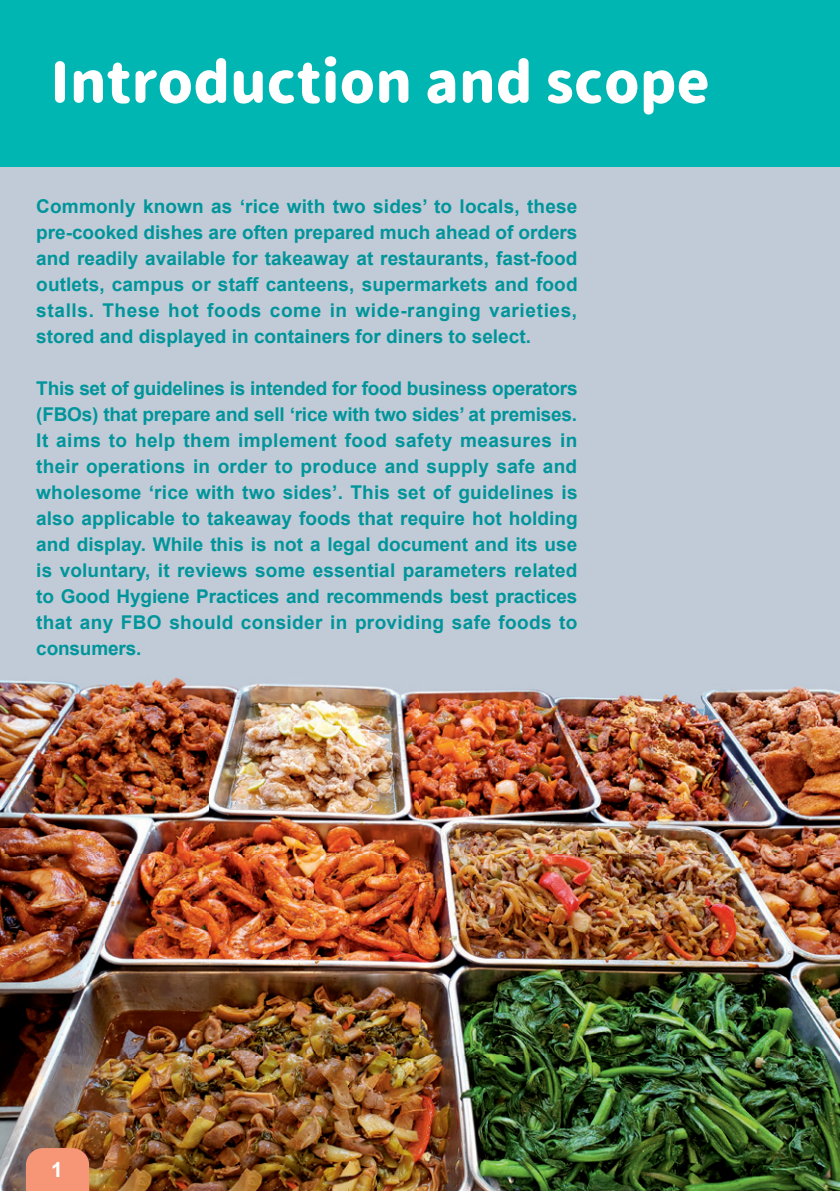
<style>
.page{position:relative;width:840px;height:1191px;background:#fff}
.page>*{position:absolute;margin:0;border:0;box-sizing:border-box;transform-origin:0 0}
.t1{font:56px "Corporate Logo Rounded";color:#fff}
.t2{font:700 21px "Arial";color:#fff}
.t3{font:700 19px/26px "Arial";color:#00959b;text-align:justify}
</style>
<div class="page">
<div style="left:0;top:0;width:839px;height:1191px;background:#c1cbd7"></div>
<img style="left:0;top:677px;width:839px;height:514px">
<div style="left:0;top:0;width:839px;height:167px;background:#00b6b3"></div>
<div style="left:26px;top:1148px;width:63px;height:43px;background:#f69677"></div>
<h1 class="t1" style="left:50px;top:44px;width:661px">Introduction and scope</h1>
<p class="t3" style="left:36px;top:194px;width:542px">Commonly known as ‘rice with two sides’ to locals, these pre-cooked dishes are often prepared much ahead of orders and readily available for takeaway at restaurants, fast-food outlets, campus or staff canteens, supermarkets and food stalls. These hot foods come in wide-ranging varieties, stored and displayed in containers for diners to select.</p>
<p class="t3" style="left:36px;top:376px;width:542px">This set of guidelines is intended for food business operators (FBOs) that prepare and sell ‘rice with two sides’ at premises.<br>It aims to help them implement food safety measures in their operations in order to produce and supply safe and wholesome ‘rice with two sides’. This set of guidelines is also applicable to takeaway foods that require hot holding and display. While this is not a legal document and its use is voluntary, it reviews some essential parameters related to Good Hygiene Practices and recommends best practices that any FBO should consider in providing safe foods to consumers.</p>
<p class="t2" style="left:51px;top:1155px;width:13px">1</p>
</div>
